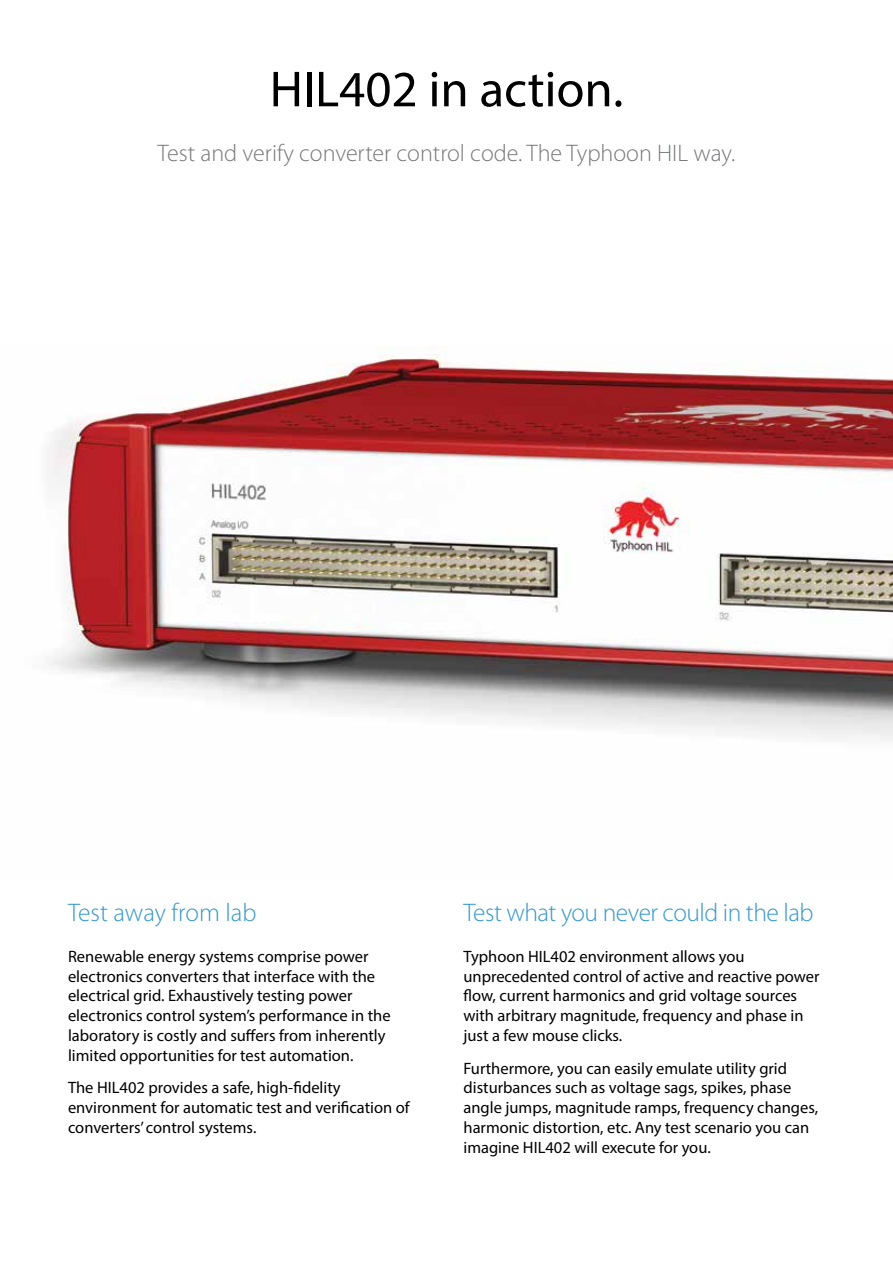
<style>
.page{position:relative;width:893px;height:1263px;background:#fff}
.page>*{position:absolute;margin:0;border:0;box-sizing:border-box;transform-origin:0 0}
.t1{font:51px "Myriad Pro";color:#000}
.t2{font:300 25.5px "Myriad Pro";letter-spacing:-.02em;color:#3698ca}
.t3{font:300 25.5px "Myriad Pro";color:#3698ca}
.t4{font:300 24px "Myriad Pro";color:#77787b}
.t5{font:16.5px/19.8px "Myriad Pro";color:#000}
</style>
<div class="page">
<img style="left:48px;top:347px;width:845px;height:394px">
<h1 class="t1" style="left:270px;top:58px;width:355px">HIL402 in action.</h1>
<h3 class="t4" style="left:158px;top:139px;width:579px">Test and verify converter control code. The Typhoon HIL way.</h3>
<h2 class="t3" style="left:68px;top:898px;width:190px">Test away from lab</h2>
<p class="t5" style="left:68px;top:946px;width:324px">Renewable energy systems comprise power electronics converters that interface with the electrical grid. Exhaustively testing power electronics control system’s performance in the laboratory is costly and suffers from inherently limited opportunities for test automation.</p>
<p class="t5" style="left:68px;top:1077px;width:343px">The HIL402 provides a safe, high-fidelity environment for automatic test and verification of converters’ control systems.</p>
<h2 class="t2" style="left:463px;top:898px;width:351px">Test what you never could in the lab</h2>
<p class="t5" style="left:463px;top:946px;width:357px">Typhoon HIL402 environment allows you unprecedented control of active and reactive power flow, current harmonics and grid voltage sources with arbitrary magnitude, frequency and phase in just a few mouse clicks.</p>
<p class="t5" style="left:463px;top:1058px;width:356px">Furthermore, you can easily emulate utility grid disturbances such as voltage sags, spikes, phase angle jumps, magnitude ramps, frequency changes, harmonic distortion, etc. Any test scenario you can imagine HIL402 will execute for you.</p>
</div>
